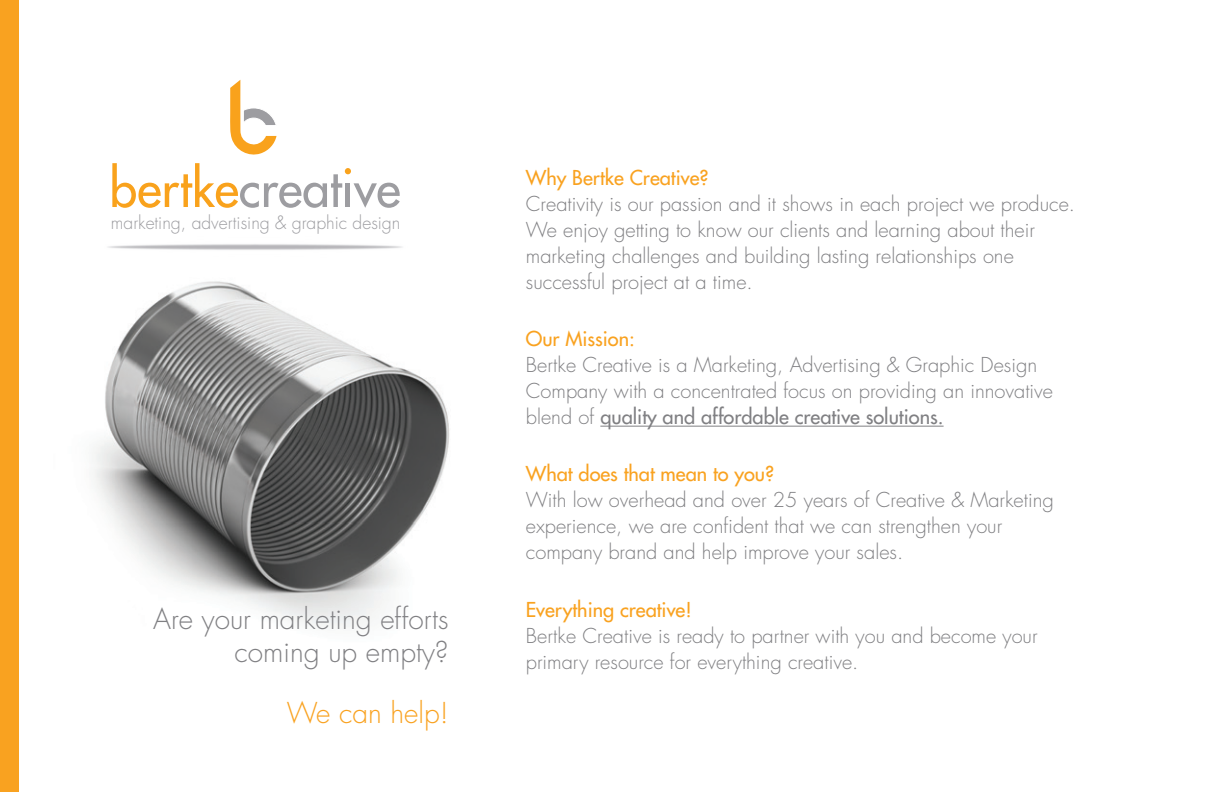
<style>
.page{position:relative;width:1224px;height:792px;background:#fff}
.page>*{position:absolute;margin:0;border:0;box-sizing:border-box;transform-origin:0 0}
.t1{font:300 28px/33.6px "Futura Std";color:#808083;text-align:right}
.t2{font:300 28px "Futura Std";color:#f9a220}
.t3{font:300 20px/26px "Futura Std";color:#808083}
.t4{font:300 17.8px "Futura Std";color:#9d9da1}
.s1{font-weight:500;color:#f9a220}
.s2{font-weight:500}
</style>
<div class="page">
<hr style="left:600px;top:426px;width:344px;height:1px;background:#808083">
<img style="left:18px;top:257px;width:431px;height:519px">
<div style="left:0;top:0;width:18px;height:792px;background:#f9a220"></div>
<svg style="left:112px;top:163px;width:288px;height:45px"></svg>
<svg style="left:230px;top:80px;width:47px;height:75px"></svg>
<p class="t4" style="left:111px;top:212px;width:291px">marketing, advertising &amp; graphic design</p>
<p class="t1" style="left:153px;top:602px;width:297px">Are your marketing efforts coming up empty?</p>
<p class="t2" style="left:287px;top:696px;width:163px">We can help!</p>
<p class="t3" style="left:526px;top:165px;width:551px"><span class="s1">Why Bertke Creative?<br></span>Creativity is our passion and it shows in each project we produce.<br>We enjoy getting to know our clients and learning about their marketing challenges and building lasting relationships one successful project at a time.</p>
<p class="t3" style="left:526px;top:326px;width:529px"><span class="s1">Our Mission:<br></span>Bertke Creative is a Marketing, Advertising &amp; Graphic Design Company with a concentrated focus on providing an innovative blend of <span class="s2">quality and affordable creative solutions.</span></p>
<p class="t3" style="left:526px;top:462px;width:529px"><span class="s1">What does that mean to you?<br></span>With low overhead and over 25 years of Creative &amp; Marketing experience, we are confident that we can strengthen your company brand and help improve your sales.</p>
<p class="t3" style="left:526px;top:597px;width:513px"><span class="s1">Everything creative!<br></span>Bertke Creative is ready to partner with you and become your primary resource for everything creative.</p>
</div>
